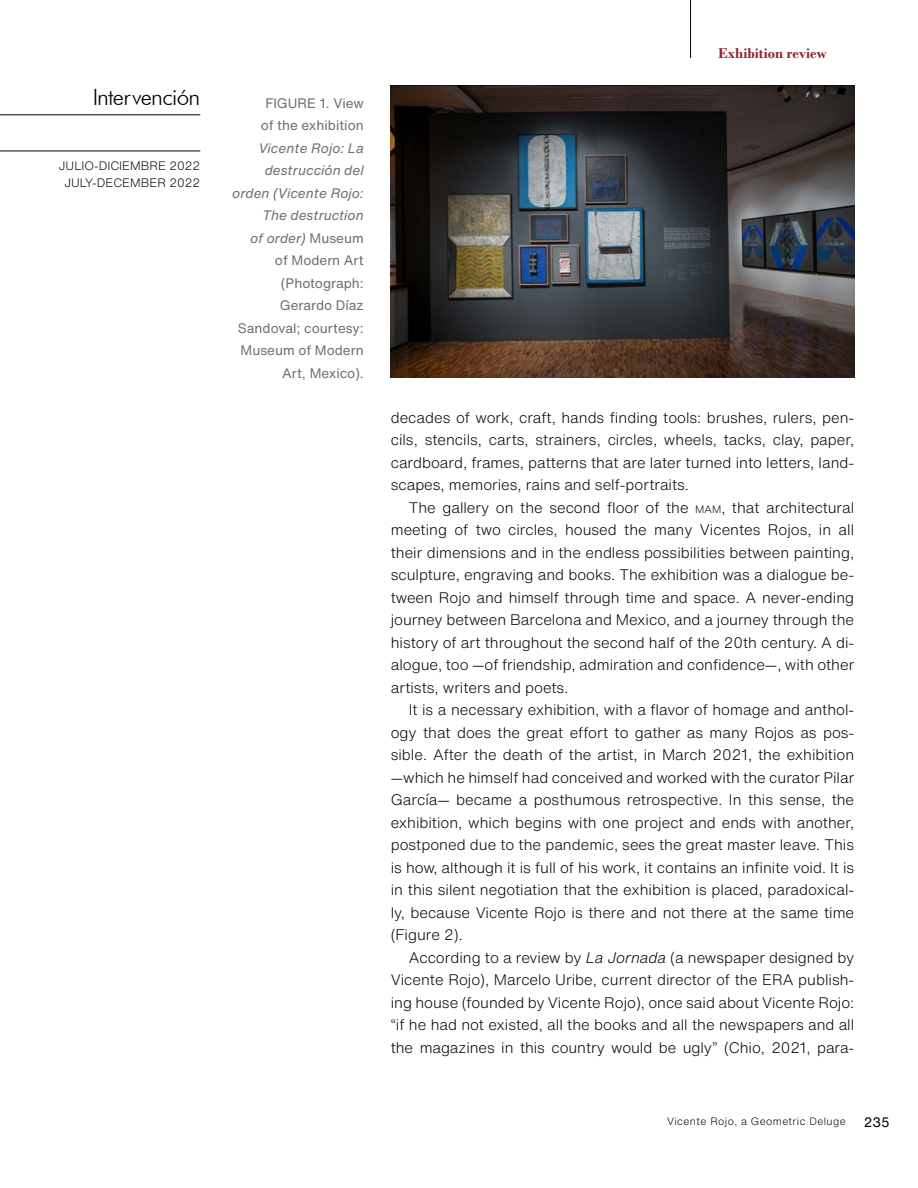
<style>
.page{position:relative;width:918px;height:1188px;background:#fff}
.page>*{position:absolute;margin:0;border:0;box-sizing:border-box;transform-origin:0 0}
.t1{font:300 22.5px "Futura BT";letter-spacing:-.03em;color:#000}
.t2{font:15px/22.5px "Helvetica Now Text Light 2";color:#000;text-align:justify}
.t3{font:300 15px "Helvetica Now Text";color:#000}
.t4{font:700 15px "Bodoni";color:#8b2830}
.t5{font:13.5px/22.5px "Helvetica Now Text";color:#706f6f;text-align:center}
.t6{font:13.5px "Helvetica Now Text";color:#000}
.t7{font:12px/16.5px "Helvetica Now Text Light 2";color:#000;text-align:center}
.t8{font:10.5px "Helvetica Now Text Light 2";letter-spacing:.04em;color:#000}
.s1{font-style:italic}
.s2{font-family:"Helvetica Now Text Light 2";font-weight:400}
.s3{font-size:10.5px}
.s4{font-family:"Helvetica Now Text";font-weight:300;font-style:italic}
</style>
<div class="page">
<hr style="left:690px;top:0;width:1px;height:58px;background:#000">
<hr style="left:0;top:115px;width:200px;height:1px;background:#000">
<hr style="left:0;top:151px;width:200px;height:1px;background:#000">
<img style="left:391px;top:85px;width:463px;height:293px">
<h1 class="t1" style="left:93px;top:83px;width:109px">Intervención</h1>
<p class="t7" style="left:59px;top:157px;width:143px">JULIO-DICIEMBRE 2022<br>JULY-DECEMBER 2022</p>
<p class="t5" style="left:261px;top:91px;width:104px">FIGURE 1. View of the exhibition</p>
<p class="t5" style="left:232px;top:136px;width:133px;text-align:right"><span class="s1">Vicente Rojo: La destrucción del orden (Vicente Rojo:<br>The destruction<br>of order)</span> Museum<br>of Modern Art (Photograph:<br>Gerardo Díaz<br>Sandoval; courtesy:<br>Museum of Modern<br>Art, Mexico).</p>
<p class="t4" style="left:718px;top:44px;width:110px">Exhibition review</p>
<p class="t3" style="left:391px;top:406px;width:465px">decades of work, craft, hands finding tools: brushes, rulers, pen<span class="s2">-</span></p>
<p class="t2" style="left:391px;top:428px;width:465px">cils, stencils, carts, strainers, circles, wheels, tacks, clay, paper, cardboard, frames, patterns that are later turned into letters, land&shy;scapes, memories, rains and self-portraits.</p>
<p class="t3" style="left:409px;top:496px;width:447px">The gallery on the second floor of the <span class="s3">MAM</span><span class="s2">, that architectural</span></p>
<p class="t2" style="left:391px;top:518px;width:465px">meeting of two circles, housed the many Vicentes Rojos, in all their dimensions and in the endless possibilities between painting, sculpture, engraving and books. The exhibition was a dialogue be&shy;tween Rojo and himself through time and space. A never-ending journey between Barcelona and Mexico, and a journey through the history of art throughout the second half of the 20th century. A di-</p>
<p class="t3" style="left:391px;top:653px;width:465px">alogue, too —of friendship, admiration and confidence—, with other</p>
<p class="t2" style="left:391px;top:675px;width:179px">artists, writers and poets.</p>
<p class="t3" style="left:409px;top:698px;width:447px">It is a necessary exhibition, with a flavor of homage and anthol<span class="s2">-</span></p>
<p class="t2" style="left:391px;top:720px;width:465px">ogy that does the great effort to gather as many Rojos as pos&shy;sible. After the death of the artist, in March 2021, the exhibition —which he himself had conceived and worked with the curator Pilar García— became a posthumous retrospective. In this sense, the exhibition, which begins with one project and ends with another, postponed due to the pandemic, sees the great master leave. This</p>
<p class="t3" style="left:391px;top:856px;width:465px">is how, although it is full of his work, it contains an infinite void. It is</p>
<p class="t2" style="left:391px;top:878px;width:465px">in this silent negotiation that the exhibition is placed, paradoxical&shy;ly, because Vicente Rojo is there and not there at the same time (Figure 2).</p>
<p class="t2" style="left:391px;top:945px;width:465px;text-indent:18px">According to a review by <span class="s4">La Jornada</span> (a newspaper designed by Vicente Rojo), Marcelo Uribe, current director of the ERA publish&shy;ing house (founded by Vicente Rojo), once said about Vicente Rojo: “if he had not existed, all the books and all the newspapers and all the magazines in this country would be ugly” (Chio, 2021, para-</p>
<p class="t8" style="left:667px;top:1114px;width:180px">Vicente Rojo, a Geometric Deluge</p>
<p class="t6" style="left:864px;top:1112px;width:27px">235</p>
</div>
